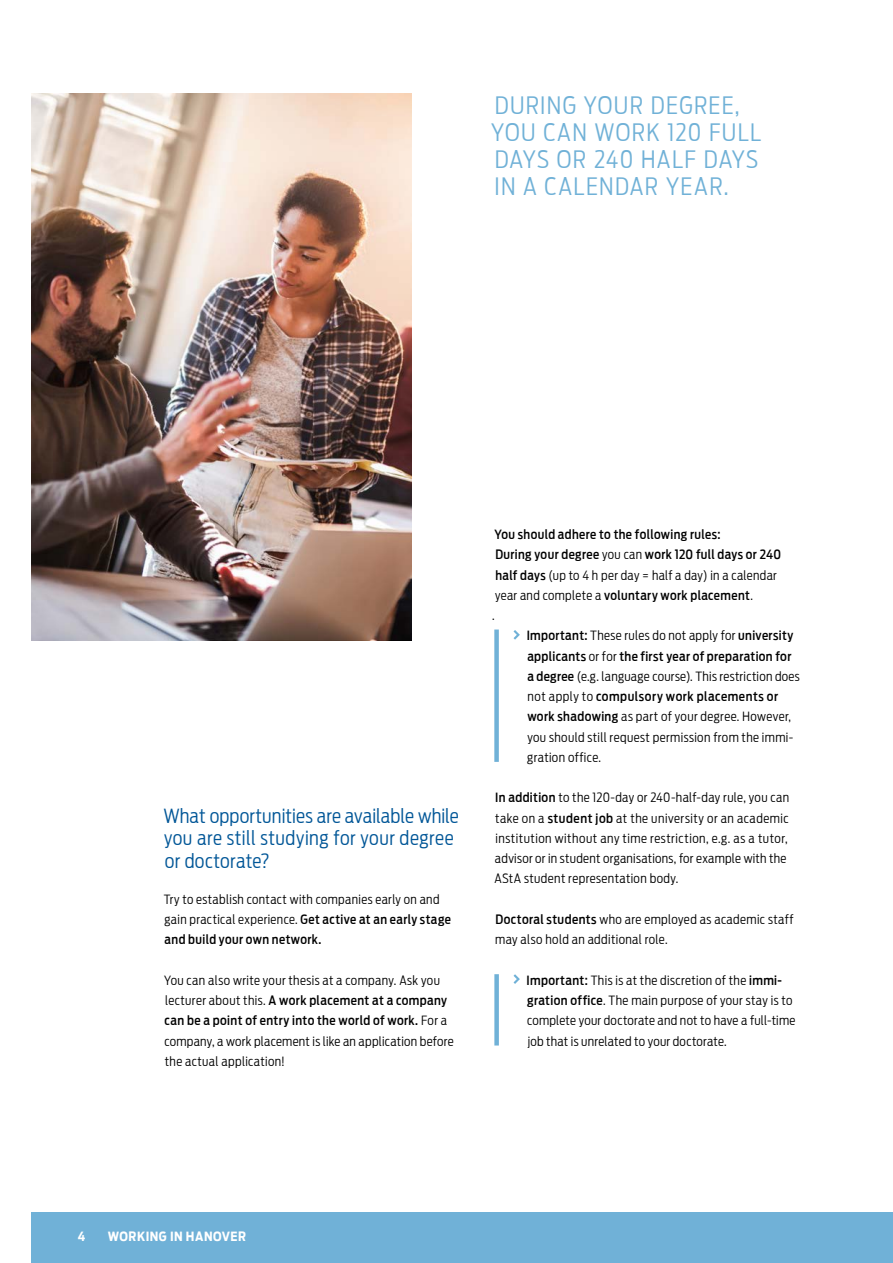
<style>
.page{position:relative;width:893px;height:1263px;background:#fff}
.page>*{position:absolute;margin:0;border:0;box-sizing:border-box;transform-origin:0 0}
.t1{font:300 24px/27px "Antenna Cond";letter-spacing:.055em;color:#70b1d7}
.t2{font:300 19.5px/22.5px "Antenna Cond";letter-spacing:.015em;color:#005697}
.t3{font:300 12.75px/20.2px "Antenna Cond";letter-spacing:.03em;color:#000}
.t4{font:500 12.75px/20.2px "Antenna Cond";letter-spacing:.03em;color:#000}
.t5{font:700 12.75px "Antenna Cond";letter-spacing:.04em;color:#fff}
.s1{font-weight:500}
.s2{font-weight:300}
</style>
<div class="page">
<div style="left:32px;top:1212px;width:861px;height:51px;background:#70b1d7"></div>
<img style="left:32px;top:93px;width:379px;height:547px">
<div style="left:494px;top:629px;width:5px;height:133px;background:#70b1d7"></div>
<div style="left:494px;top:974px;width:5px;height:71px;background:#70b1d7"></div>
<svg style="left:513px;top:630px;width:7px;height:10px"></svg>
<svg style="left:513px;top:974px;width:7px;height:10px"></svg>
<h1 class="t1" style="left:491px;top:92px;width:272px">DURING YOUR DEGREE,<br>YOU CAN WORK 120 FULL<br>DAYS OR 240 HALF DAYS<br>IN A CALENDAR YEAR.</h1>
<h2 class="t2" style="left:163px;top:804px;width:297px">What opportunities are available while you are still studying for your degree or doctorate?</h2>
<p class="t3" style="left:164px;top:889px;width:289px">Try to establish contact with companies early on and gain practical experience. <span class="s1">Get active at an early stage and build your own network.</span></p>
<p class="t3" style="left:164px;top:970px;width:291px">You can also write your thesis at a company. Ask you lecturer about this. <span class="s1">A work placement at a company can be a point of entry into the world of work.</span> For a company, a work placement is like an application before the actual application!</p>
<p class="t4" style="left:492px;top:524px;width:290px">You should adhere to the following rules:<br>During your degree <span class="s2">you can</span> work 120 full days or 240 half days <span class="s2">(up to 4 h per day = half a day) in a calendar year and complete a</span> voluntary work placement<span class="s2">.<br>.</span></p>
<p class="t3" style="left:527px;top:626px;width:275px"><span class="s1">Important:</span> These rules do not apply for <span class="s1">university applicants</span> or for <span class="s1">the first year of preparation for a degree</span> (e.g. language course). This restriction does not apply to <span class="s1">compulsory work placements or work shadowing</span> as part of your degree. However, you should still request permission from the immi&shy;gration office.</p>
<p class="t3" style="left:494px;top:788px;width:296px"><span class="s1">In addition</span> to the 120-day or 240-half-day rule, you can take on a <span class="s1">student job</span> at the university or an academic institution without any time restriction, e.g. as a tutor, advisor or in student organisations, for example with the AStA student representation body.</p>
<p class="t3" style="left:495px;top:909px;width:300px"><span class="s1">Doctoral students</span> who are employed as academic staff may also hold an additional role.</p>
<p class="t3" style="left:526px;top:970px;width:270px"><span class="s1">Important:</span> This is at the discretion of the <span class="s1">immi&shy;gration office</span>. The main purpose of your stay is to complete your doctorate and not to have a full-time job that is unrelated to your doctorate.</p>
<p class="t5" style="left:78px;top:1229px;width:9px">4</p>
<p class="t5" style="left:108px;top:1229px;width:140px">WORKING IN HANOVER</p>
</div>
